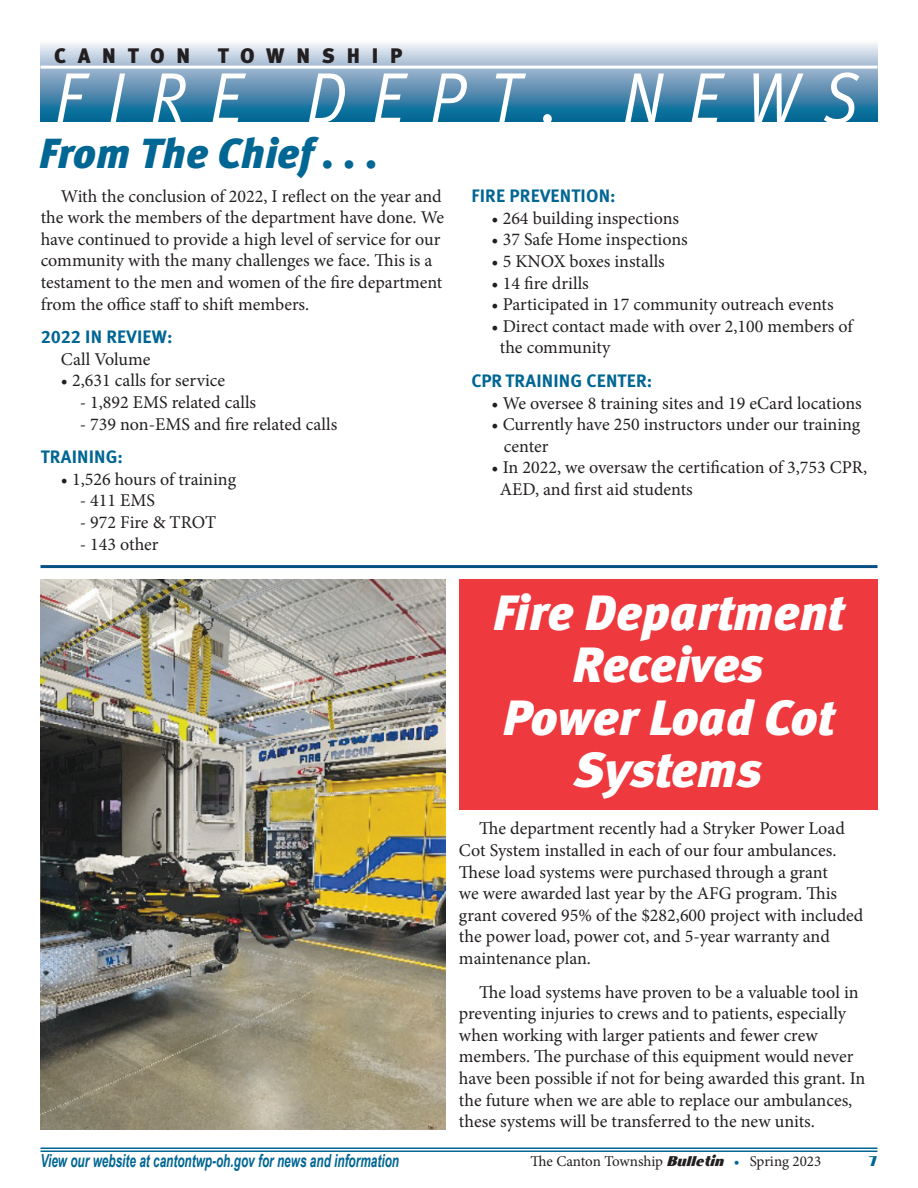
<style>
.page{position:relative;width:918px;height:1188px;background:#fff}
.page>*{position:absolute;margin:0;border:0;box-sizing:border-box;transform-origin:0 0}
.t1{font:italic 72px "Meta Pro";letter-spacing:.38em;color:#fff;scale:.9 1}
.t2{font:italic 900 49.5px/52.5px "Meta Pro";letter-spacing:-.005em;color:#fff;text-align:center}
.t3{font:italic 900 42px "Meta Pro";color:#006693}
.t4{font:900 21px "Meta Pro";letter-spacing:.56em;color:#231f20}
.t5{font:18px/21.6px "Minion Pro";color:#231f20}
.t6{font:700 18px "Meta Pro";letter-spacing:.01em;color:#006693}
.t7{font:italic 700 18px "Arial Narrow";color:#006693;scale:.8 1}
.t8{font:15px "Minion Pro";letter-spacing:-.005em;color:#231f20}
.t9{font:15px "Boca Raton ICG Solid";color:#006693}
.s1{font-family:"Boca Raton ICG Solid";font-style:italic}
.s2{color:#006693}
</style>
<div class="page">
<hr style="left:40px;top:1148px;width:838px;height:1px;background:#006693">
<hr style="left:40px;top:1151px;width:838px;height:1px;background:#006693">
<div style="left:459px;top:580px;width:419px;height:230px;background:#ee393e"></div>
<div style="left:40px;top:40px;width:838px;height:82px;background:linear-gradient(to bottom,#faeff6,#005b8e)"></div>
<hr style="left:40px;top:66px;width:838px;height:3px;background:#fff">
<hr style="left:40px;top:565px;width:838px;height:3px;background:#075086">
<img style="left:41px;top:580px;width:405px;height:549px">
<p class="t4" style="left:54px;top:43px;width:137px">CANTON</p>
<p class="t4" style="left:218px;top:43px;width:186px">TOWNSHIP</p>
<h1 class="t1" style="left:54px;top:52px;width:896px">FIRE DEPT. NEWS</h1>
<h3 class="t3" style="left:39px;top:127px;width:341px">From The Chief . . .</h3>
<p class="t5" style="left:41px;top:185px;width:405px;text-indent:20px">With the conclusion of 2022, I reflect on the year and the work the members of the department have done. We have continued to provide a high level of service for our community with the many challenges we face. This is a testament to the men and women of the fire department from the office staff to shift members.</p>
<p class="t6" style="left:41px;top:326px;width:133px">2022 IN REVIEW:</p>
<p class="t5" style="left:61px;top:348px;width:91px">Call Volume</p>
<p class="t5" style="left:61px;top:370px;width:166px">• 2,631 calls for service</p>
<p class="t5" style="left:80px;top:392px;width:178px">- 1,892 EMS related calls</p>
<p class="t5" style="left:80px;top:413px;width:259px">- 739 non-EMS and fire related calls</p>
<p class="t6" style="left:41px;top:446px;width:84px">TRAINING:</p>
<p class="t5" style="left:61px;top:468px;width:177px">• 1,526 hours of training</p>
<p class="t5" style="left:80px;top:490px;width:77px">- 411 EMS</p>
<p class="t5" style="left:80px;top:512px;width:138px">- 972 Fire &amp; TROT</p>
<p class="t5" style="left:80px;top:533px;width:80px">- 143 other</p>
<p class="t6" style="left:471px;top:185px;width:146px">FIRE PREVENTION:</p>
<p class="t5" style="left:492px;top:207px;width:189px">• 264 building inspections</p>
<p class="t5" style="left:492px;top:229px;width:198px">• 37 Safe Home inspections</p>
<p class="t5" style="left:492px;top:250px;width:175px">• 5 KNOX boxes installs</p>
<p class="t5" style="left:492px;top:272px;width:99px">• 14 fire drills</p>
<p class="t5" style="left:492px;top:294px;width:344px">• Participated in 17 community outreach events</p>
<p class="t5" style="left:500px;top:315px;width:355px;text-indent:-8px">• Direct contact made with over 2,100 members of the community</p>
<p class="t6" style="left:471px;top:369px;width:182px">CPR TRAINING CENTER:</p>
<p class="t5" style="left:492px;top:392px;width:372px">• We oversee 8 training sites and 19 eCard locations</p>
<p class="t5" style="left:504px;top:414px;width:358px;text-indent:-12px">• Currently have 250 instructors under our training center</p>
<p class="t5" style="left:500px;top:457px;width:369px;text-indent:-8px">• In 2022, we oversaw the certification of 3,753 CPR,<br>AED, and first aid students</p>
<h2 class="t2" style="left:493px;top:588px;width:352px">Fire Department<br>Receives<br>Power Load Cot<br>Systems</h2>
<p class="t5" style="left:459px;top:818px;width:406px;text-indent:20px">The department recently had a Stryker Power Load Cot System installed in each of our four ambulances.<br>These load systems were purchased through a grant<br>we were awarded last year by the AFG program. This grant covered 95% of the $282,600 project with included the power load, power cot, and 5-year warranty and maintenance plan.</p>
<p class="t5" style="left:459px;top:981px;width:408px;text-indent:20px">The load systems have proven to be a valuable tool in preventing injuries to crews and to patients, especially when working with larger patients and fewer crew members. The purchase of this equipment would never have been possible if not for being awarded this grant. In the future when we are able to replace our ambulances, these systems will be transferred to the new units.</p>
<p class="t7" style="left:40px;top:1147px;width:450px">View our website at cantontwp-oh.gov for news and information</p>
<p class="t8" style="left:531px;top:1151px;width:292px">The Canton Township <span class="s1">Bulletin</span> <span class="s2">•</span> Spring 2023</p>
<p class="t9" style="left:869px;top:1152px;width:10px">7</p>
</div>
